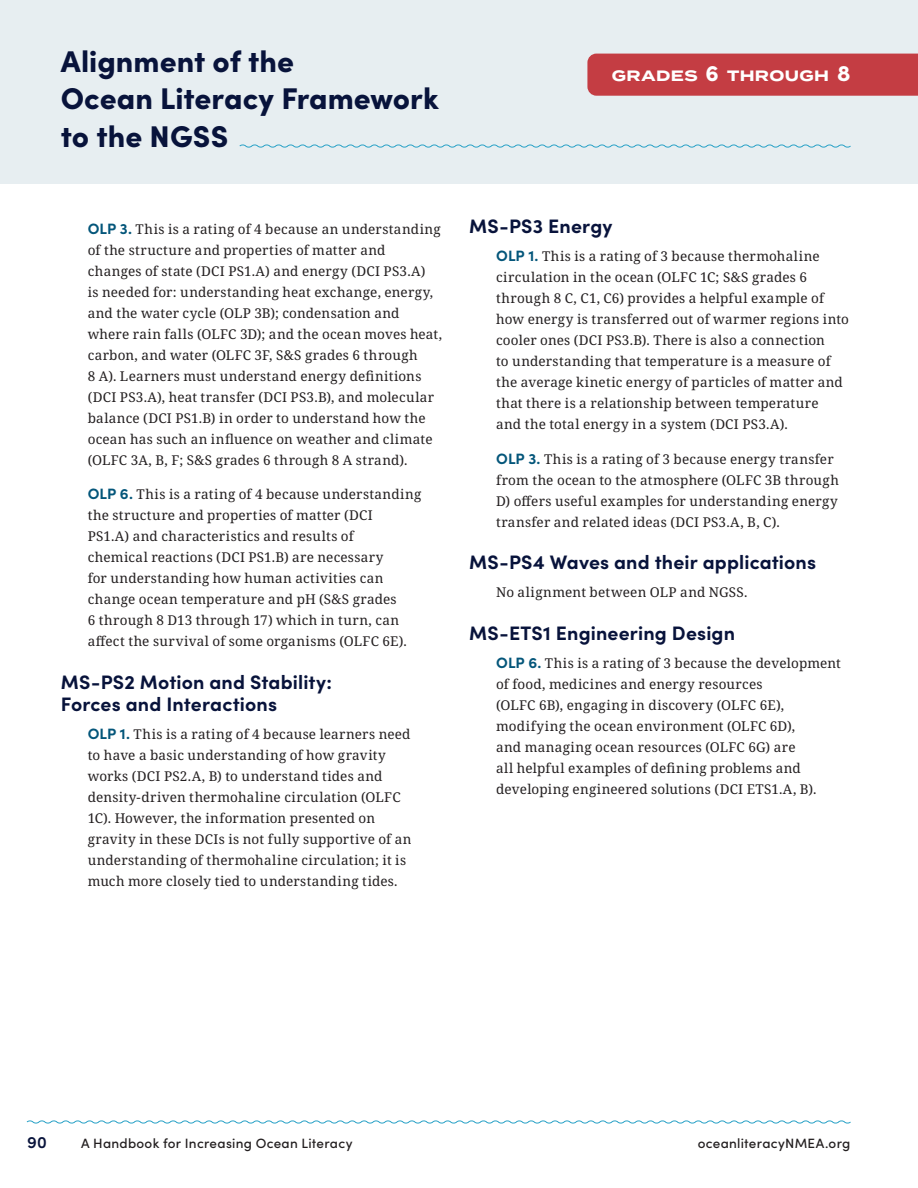
<style>
.page{position:relative;width:918px;height:1188px;background:#fff}
.page>*{position:absolute;margin:0;border:0;box-sizing:border-box;transform-origin:0 0}
.t1{font:900 30px/37.5px "Sofia Pro";color:#08133b}
.H6_NGSS_dark_blue_sp{font:700 19.5px/22.5px "Sofia Pro";letter-spacing:.005em;color:#08133b}
.t2{font:600 16.5px "Sofia Pro";color:#08133b}
.t3{font:700 15px "Termina";letter-spacing:.025em;color:#fff}
.P_Indented_Medium_NG{font:13.5px/21px "Noto Serif";letter-spacing:.015em;color:#231f20}
.t4{font:500 13.5px "Sofia Pro";letter-spacing:.02em;color:#231f20}
.P_Indented_-_Medium{font:13.5px "Noto Serif";letter-spacing:.015em;color:#231f20}
.s1{font-family:"Sofia Pro";font-weight:900;font-size:22.5px}
.s2{font-family:"Sofia Pro";font-weight:700;font-size:15px;color:#04567a}
</style>
<div class="page">
<div style="left:0;top:0;width:918px;height:184px;background:#e7eef1"></div>
<svg style="left:26px;top:1120px;width:825px;height:4px"></svg>
<svg style="left:239px;top:144px;width:612px;height:4px"></svg>
<div style="left:587px;top:54px;width:331px;height:42px;background:#c43d43"></div>
<h1 class="t1" style="left:61px;top:40px;width:380px">Alignment of the<br>Ocean Literacy Framework to the NGSS</h1>
<p class="t3" style="left:612px;top:65px;width:240px">GRADES <span class="s1">6</span> THROUGH <span class="s1">8</span></p>
<p class="P_Indented_Medium_NG" style="left:88px;top:219px;width:356px"><span class="s2">OLP 3.</span> This is a rating of 4 because an understanding of the structure and properties of matter and changes of state (DCI PS1.A) and energy (DCI PS3.A)<br>is needed for: understanding heat exchange, energy, and the water cycle (OLP 3B); condensation and where rain falls (OLFC 3D); and the ocean moves heat, carbon, and water (OLFC 3F, S&amp;S grades 6 through<br>8 A). Learners must understand energy definitions (DCI PS3.A), heat transfer (DCI PS3.B), and molecular balance (DCI PS1.B) in order to understand how the ocean has such an influence on weather and climate (OLFC 3A, B, F; S&amp;S grades 6 through 8 A strand).</p>
<p class="P_Indented_Medium_NG" style="left:88px;top:484px;width:335px"><span class="s2">OLP 6.</span> This is a rating of 4 because understanding the structure and properties of matter (DCI<br>PS1.A) and characteristics and results of<br>chemical reactions (DCI PS1.B) are necessary<br>for understanding how human activities can change ocean temperature and pH (S&amp;S grades<br>6 through 8 D13 through 17) which in turn, can affect the survival of some organisms (OLFC 6E).</p>
<h6 class="H6_NGSS_dark_blue_sp" style="left:61px;top:669px;width:273px">MS-PS2 Motion and Stability:<br>Forces and Interactions</h6>
<p class="P_Indented_Medium_NG" style="left:88px;top:724px;width:325px"><span class="s2">OLP 1.</span> This is a rating of 4 because learners need to have a basic understanding of how gravity works (DCI PS2.A, B) to understand tides and density-driven thermohaline circulation (OLFC 1C). However, the information presented on gravity in these DCIs is not fully supportive of an understanding of thermohaline circulation; it is much more closely tied to understanding tides.</p>
<h6 class="H6_NGSS_dark_blue_sp" style="left:469px;top:214px;width:145px">MS-PS3 Energy</h6>
<p class="P_Indented_Medium_NG" style="left:496px;top:246px;width:354px"><span class="s2">OLP 1.</span> This is a rating of 3 because thermohaline circulation in the ocean (OLFC 1C; S&amp;S grades 6 through 8 C, C1, C6) provides a helpful example of how energy is transferred out of warmer regions into cooler ones (DCI PS3.B). There is also a connection<br>to understanding that temperature is a measure of the average kinetic energy of particles of matter and that there is a relationship between temperature<br>and the total energy in a system (DCI PS3.A).</p>
<p class="P_Indented_Medium_NG" style="left:496px;top:449px;width:344px"><span class="s2">OLP 3.</span> This is a rating of 3 because energy transfer from the ocean to the atmosphere (OLFC 3B through D) offers useful examples for understanding energy transfer and related ideas (DCI PS3.A, B, C).</p>
<h6 class="H6_NGSS_dark_blue_sp" style="left:469px;top:550px;width:349px">MS-PS4 Waves and their applications</h6>
<p class="P_Indented_-_Medium" style="left:496px;top:583px;width:253px">No alignment between OLP and NGSS.</p>
<h6 class="H6_NGSS_dark_blue_sp" style="left:469px;top:620px;width:267px">MS-ETS1 Engineering Design</h6>
<p class="P_Indented_Medium_NG" style="left:496px;top:653px;width:346px"><span class="s2">OLP 6.</span> This is a rating of 3 because the development of food, medicines and energy resources<br>(OLFC 6B), engaging in discovery (OLFC 6E), modifying the ocean environment (OLFC 6D),<br>and managing ocean resources (OLFC 6G) are<br>all helpful examples of defining problems and developing engineered solutions (DCI ETS1.A, B).</p>
<p class="t2" style="left:27px;top:1130px;width:21px">90</p>
<p class="t4" style="left:81px;top:1133px;width:273px">A Handbook for Increasing Ocean Literacy</p>
<p class="t4" style="left:698px;top:1133px;width:154px">oceanliteracyNMEA.org</p>
</div>
